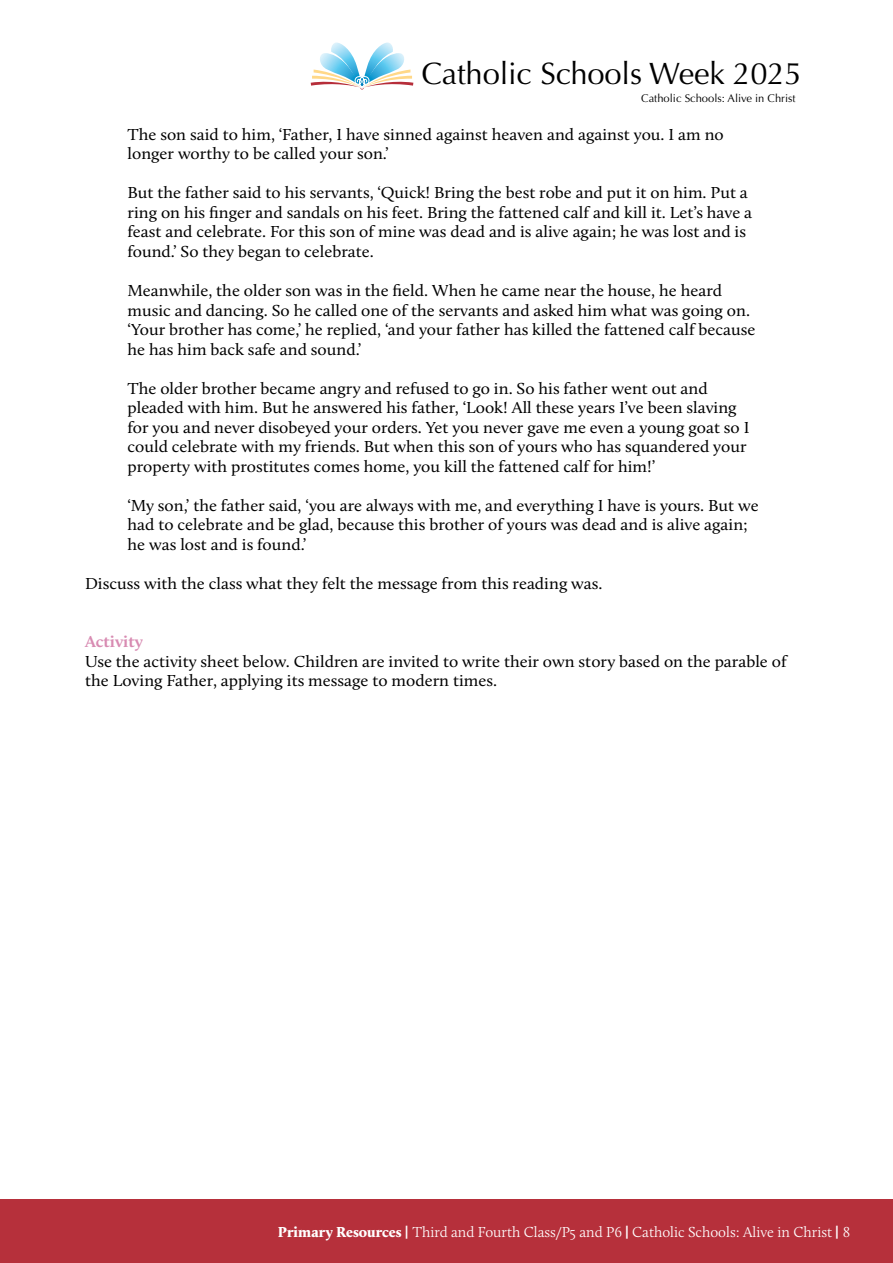
<style>
.page{position:relative;width:893px;height:1263px;background:#fff}
.page>*{position:absolute;margin:0;border:0;box-sizing:border-box;transform-origin:0 0}
.t1{font:30.9px "Optima";letter-spacing:-.005em;color:#000}
.t2{font:16.5px/19.5px "Calluna";color:#000;scale:1.05 1}
.t3{font:700 16.5px "Calluna";color:#d88bb2;scale:1.05 1}
.t4{font:300 15px "Calluna";color:#fff}
.t5{font:11.1px "Optima";color:#000}
.s1{font-weight:900}
.s2{font-family:"Karmina";font-weight:700}
</style>
<div class="page">
<div style="left:0;top:1199px;width:893px;height:64px;background:#b6303b"></div>
<svg style="left:311px;top:43px;width:102px;height:47px"></svg>
<h1 class="t1" style="left:421px;top:56px;width:382px">Catholic Schools Week 2025</h1>
<p class="t5" style="left:641px;top:92px;width:156px">Catholic Schools: Alive in Christ</p>
<p class="t2" style="left:128px;top:125px;width:569px">The son said to him, ‘Father, I have sinned against heaven and against you. I am no longer worthy to be called your son.’</p>
<p class="t2" style="left:128px;top:183px;width:596px">But the father said to his servants, ‘Quick! Bring the best robe and put it on him. Put a ring on his finger and sandals on his feet. Bring the fattened calf and kill it. Let’s have a feast and celebrate. For this son of mine was dead and is alive again; he was lost and is found.’ So they began to celebrate.</p>
<p class="t2" style="left:128px;top:281px;width:600px">Meanwhile, the older son was in the field. When he came near the house, he heard music and dancing. So he called one of the servants and asked him what was going on. ‘Your brother has come,’ he replied, ‘and your father has killed the fattened calf because he has him back safe and sound.’</p>
<p class="t2" style="left:128px;top:378px;width:594px">The older brother became angry and refused to go in. So his father went out and pleaded with him. But he answered his father, ‘Look! All these years I’ve been slaving for you and never disobeyed your orders. Yet you never gave me even a young goat so I could celebrate with my friends. But when this son of yours who has squandered your property with prostitutes comes home, you kill the fattened calf for him!’</p>
<p class="t2" style="left:128px;top:495px;width:603px">‘My son,’ the father said, ‘you are always with me, and everything I have is yours. But we had to celebrate and be glad, because this brother of yours was dead and is alive again; he was lost and is found.’</p>
<p class="t2" style="left:85px;top:573px;width:494px">Discuss with the class what they felt the message from this reading was.</p>
<p class="t3" style="left:85px;top:631px;width:57px">Activity</p>
<p class="t2" style="left:85px;top:651px;width:670px">Use the activity sheet below. Children are invited to write their own story based on the parable of the Loving Father, applying its message to modern times.</p>
<p class="t4" style="left:278px;top:1223px;width:574px"><span class="s1">Primary Resources</span> <span class="s2">|</span> Third and Fourth Class/P5 and P6 <span class="s2">|</span> Catholic Schools: Alive in Christ <span class="s2">|</span> 8</p>
</div>
